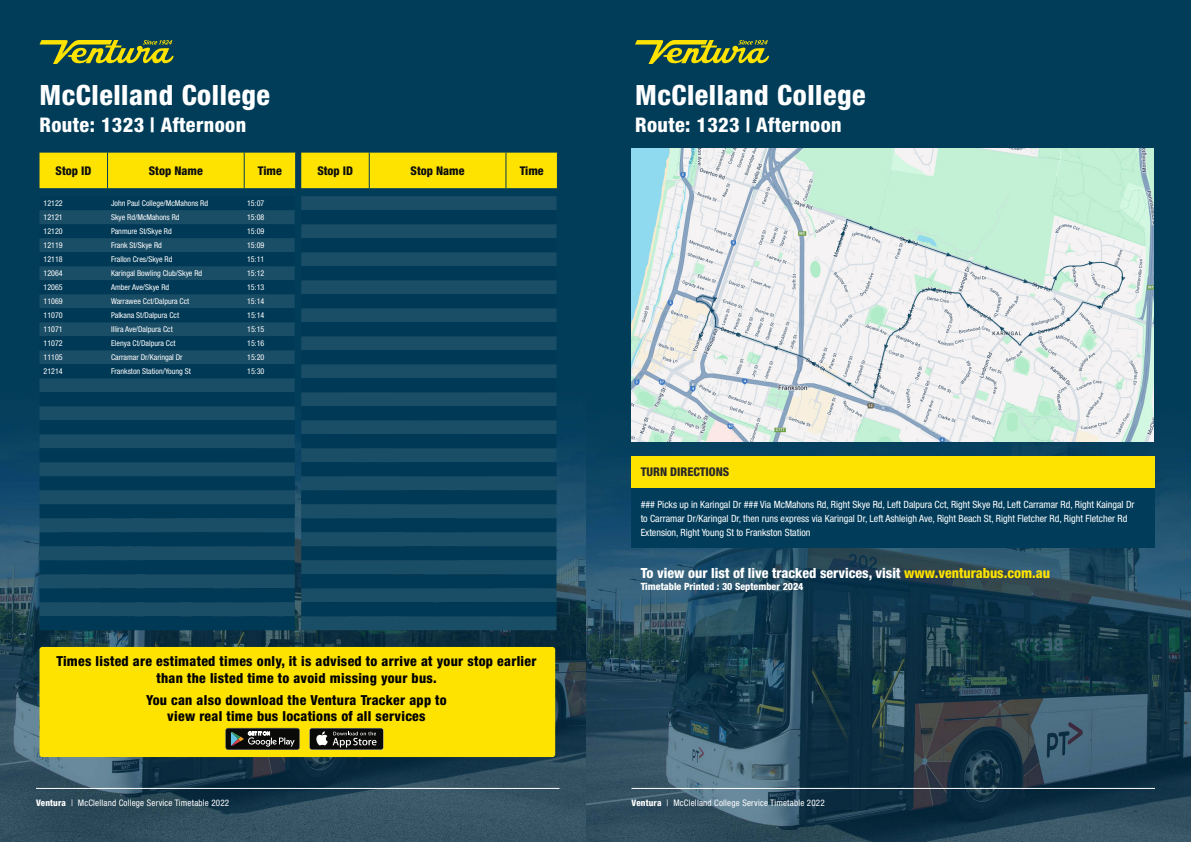
<style>
.page{position:relative;width:1191px;height:842px;background:#fff}
.page>*{position:absolute;margin:0;border:0;box-sizing:border-box;transform-origin:0 0}
.t1{font:800 condensed 28px "Helvetica Neue LT Std";letter-spacing:.02em;color:#fff}
.t2{font:800 condensed 20.2px "Helvetica Neue LT Std";letter-spacing:.02em;color:#fff}
.t3{font:800 condensed 14px "Helvetica Neue LT Std";color:#fff}
.t4{font:800 condensed 13.8px/16.6px "Helvetica Neue LT Std";letter-spacing:.02em;color:#000;text-align:center}
.t5{font:800 condensed 12px "Helvetica Neue LT Std";color:#0d0d0d}
.t6{font:800 condensed 12px "Helvetica Neue LT Std";color:#292829}
.t7{font:condensed 10px/14px "Helvetica Neue LT Std";color:#fff}
.t8{font:800 condensed 10px "Helvetica Neue LT Std";color:#fff}
.t9{font:condensed 9px "Helvetica Neue LT Std";letter-spacing:.02em;color:#fff}
.t10{font:condensed 8px "Helvetica Neue LT Std";color:#fff}
.s1{font-weight:800}
.s2{color:#fee200}
</style>
<div class="page">
<img style="left:0;top:0;width:587px;height:842px">
<hr style="left:36px;top:788px;width:523px;height:1px;background:#fff">
<svg style="left:40px;top:40px;width:134px;height:24px;background:#6f8531"></svg>
<div style="left:40px;top:153px;width:517px;height:35px;background:#fee200"></div>
<hr style="left:369px;top:153px;width:1px;height:35px;background:#013d5b">
<hr style="left:505px;top:153px;width:1px;height:35px;background:#013d5b">
<hr style="left:557px;top:153px;width:1px;height:35px;background:#013d5b">
<svg style="left:40px;top:196px;width:255px;height:42px;background:#083f5a"></svg>
<div style="left:40px;top:238px;width:255px;height:378px;background:#1a4d66"></div>
<svg style="left:40px;top:252px;width:255px;height:322px;background:#0c425c"></svg>
<div style="left:40px;top:588px;width:255px;height:14px;background:#003955"></div>
<div style="left:40px;top:616px;width:255px;height:14px;background:#003955"></div>
<div style="left:301px;top:196px;width:255px;height:434px;background:#1a4d66"></div>
<svg style="left:301px;top:210px;width:255px;height:56px;background:#0c425d"></svg>
<svg style="left:301px;top:266px;width:255px;height:322px;background:#0c425c"></svg>
<div style="left:301px;top:602px;width:255px;height:14px;background:#003955"></div>
<div style="left:39px;top:647px;width:516px;height:110px;background:#fee200;border-radius:3px"></div>
<svg style="left:225px;top:728px;width:75px;height:22px;background:#383a36"></svg>
<div style="left:309px;top:728px;width:74px;height:22px;background:#363735;border-radius:3px"></div>
<div style="left:310px;top:728px;width:73px;height:21px;background:#0a0b09;border-radius:2px"></div>
<svg style="left:316px;top:731px;width:60px;height:16px"></svg>
<img style="left:587px;top:0;width:604px;height:842px">
<hr style="left:631px;top:788px;width:524px;height:1px;background:#fff">
<div style="left:631px;top:456px;width:523px;height:32px;background:#fee200"></div>
<div style="left:631px;top:488px;width:523px;height:60px;background:#013d5b"></div>
<svg style="left:635px;top:40px;width:134px;height:24px;background:#6f8531"></svg>
<img style="left:632px;top:149px;width:521px;height:293px">
<h1 class="t1" style="left:40px;top:77px;width:232px">McClelland College</h1>
<h2 class="t2" style="left:40px;top:112px;width:208px">Route: 1323 | Afternoon</h2>
<h3 class="t5" style="left:56px;top:163px;width:37px">Stop ID</h3>
<h3 class="t5" style="left:149px;top:163px;width:56px">Stop Name</h3>
<h3 class="t5" style="left:258px;top:163px;width:25px">Time</h3>
<h3 class="t5" style="left:317px;top:163px;width:37px">Stop ID</h3>
<h3 class="t5" style="left:410px;top:163px;width:56px">Stop Name</h3>
<h3 class="t5" style="left:520px;top:163px;width:25px">Time</h3>
<p class="t10" style="left:44px;top:199px;width:21px">12122</p>
<p class="t10" style="left:111px;top:199px;width:99px">John Paul College/McMahons Rd</p>
<p class="t10" style="left:247px;top:199px;width:19px">15:07</p>
<p class="t10" style="left:44px;top:213px;width:21px">12121</p>
<p class="t10" style="left:111px;top:213px;width:70px">Skye Rd/McMahons Rd</p>
<p class="t10" style="left:247px;top:213px;width:19px">15:08</p>
<p class="t10" style="left:44px;top:227px;width:21px">12120</p>
<p class="t10" style="left:111px;top:227px;width:62px">Panmure St/Skye Rd</p>
<p class="t10" style="left:247px;top:227px;width:19px">15:09</p>
<p class="t10" style="left:44px;top:241px;width:21px">12119</p>
<p class="t10" style="left:111px;top:241px;width:52px">Frank St/Skye Rd</p>
<p class="t10" style="left:247px;top:241px;width:19px">15:09</p>
<p class="t10" style="left:44px;top:255px;width:21px">12118</p>
<p class="t10" style="left:111px;top:255px;width:63px">Frallon Cres/Skye Rd</p>
<p class="t10" style="left:247px;top:255px;width:19px">15:11</p>
<p class="t10" style="left:44px;top:269px;width:21px">12064</p>
<p class="t10" style="left:111px;top:269px;width:93px">Karingal Bowling Club/Skye Rd</p>
<p class="t10" style="left:247px;top:269px;width:19px">15:12</p>
<p class="t10" style="left:44px;top:283px;width:21px">12065</p>
<p class="t10" style="left:111px;top:283px;width:60px">Amber Ave/Skye Rd</p>
<p class="t10" style="left:247px;top:283px;width:19px">15:13</p>
<p class="t10" style="left:44px;top:297px;width:21px">11069</p>
<p class="t10" style="left:111px;top:297px;width:80px">Warrawee Cct/Dalpura Cct</p>
<p class="t10" style="left:247px;top:297px;width:19px">15:14</p>
<p class="t10" style="left:44px;top:311px;width:21px">11070</p>
<p class="t10" style="left:111px;top:311px;width:69px">Palkana St/Dalpura Cct</p>
<p class="t10" style="left:247px;top:311px;width:19px">15:14</p>
<p class="t10" style="left:44px;top:325px;width:21px">11071</p>
<p class="t10" style="left:111px;top:325px;width:63px">Illira Ave/Dalpura Cct</p>
<p class="t10" style="left:247px;top:325px;width:19px">15:15</p>
<p class="t10" style="left:44px;top:339px;width:21px">11072</p>
<p class="t10" style="left:111px;top:339px;width:66px">Elenya Ct/Dalpura Cct</p>
<p class="t10" style="left:247px;top:339px;width:19px">15:16</p>
<p class="t10" style="left:44px;top:353px;width:21px">11105</p>
<p class="t10" style="left:111px;top:353px;width:73px">Carramar Dr/Karingal Dr</p>
<p class="t10" style="left:247px;top:353px;width:19px">15:20</p>
<p class="t10" style="left:44px;top:367px;width:21px">21214</p>
<p class="t10" style="left:111px;top:367px;width:81px">Frankston Station/Young St</p>
<p class="t10" style="left:247px;top:367px;width:19px">15:30</p>
<h3 class="t4" style="left:56px;top:653px;width:481px">Times listed are estimated times only, it is advised to arrive at your stop earlier than the listed time to avoid missing your bus.</h3>
<h3 class="t4" style="left:146px;top:691px;width:302px">You can also download the Ventura Tracker app to view real time bus locations of all services</h3>
<p class="t9" style="left:36px;top:798px;width:195px"><span class="s1">Ventura</span> | McClelland College Service Timetable 2022</p>
<h1 class="t1" style="left:635px;top:77px;width:232px">McClelland College</h1>
<h2 class="t2" style="left:635px;top:112px;width:208px">Route: 1323 | Afternoon</h2>
<h3 class="t6" style="left:640px;top:465px;width:90px">TURN DIRECTIONS</h3>
<p class="t7" style="left:640px;top:497px;width:495px">### Picks up in Karingal Dr ### Via McMahons Rd, Right Skye Rd, Left Dalpura Cct, Right Skye Rd, Left Carramar Rd, Right Kaingal Dr to Carramar Dr/Karingal Dr, then runs express via Karingal Dr, Left Ashleigh Ave, Right Beach St, Right Fletcher Rd, Right Fletcher Rd<br>Extension, Right Young St to Frankston Station</p>
<h3 class="t3" style="left:640px;top:565px;width:411px">To view our list of live tracked services, visit <span class="s2">www.venturabus.com.au</span></h3>
<p class="t8" style="left:640px;top:581px;width:164px">Timetable Printed : 30 September 2024</p>
<p class="t9" style="left:631px;top:798px;width:195px"><span class="s1">Ventura</span> | McClelland College Service Timetable 2022</p>
</div>
